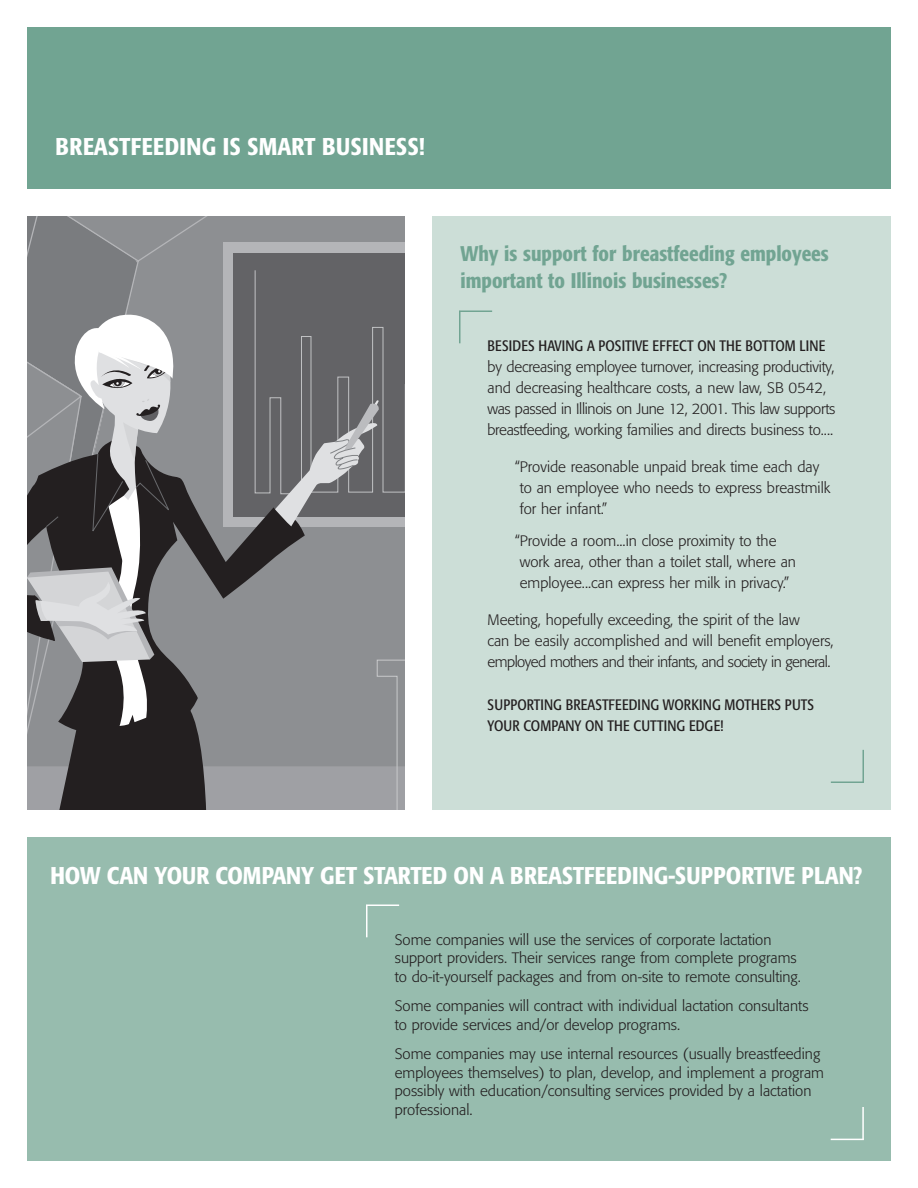
<style>
.page{position:relative;width:918px;height:1188px;background:#fff}
.page>*{position:absolute;margin:0;border:0;box-sizing:border-box;transform-origin:0 0}
.t1{font:500 condensed 24px "Formata";color:#fff}
.t2{font:500 condensed 24px "Formata";letter-spacing:.02em;color:#fff}
.t3{font:500 condensed 21px/27px "Formata";color:#71a492}
.t4{font:300 15px/21px "Formata";color:#231f20}
.t5{font:condensed 15px/21px "Formata";color:#231f20}
</style>
<div class="page">
<svg style="left:27px;top:216px;width:378px;height:594px"></svg>
<div style="left:27px;top:837px;width:864px;height:324px;background:#97bcae"></div>
<div style="left:27px;top:27px;width:864px;height:162px;background:#71a492"></div>
<div style="left:432px;top:216px;width:459px;height:594px;background:#ccded7"></div>
<hr style="left:831px;top:782px;width:33px;height:1px;background:#71a492">
<hr style="left:862px;top:750px;width:2px;height:33px;background:#71a492">
<hr style="left:831px;top:1139px;width:33px;height:1px;background:#fff">
<hr style="left:862px;top:1107px;width:2px;height:33px;background:#fff">
<hr style="left:459px;top:310px;width:33px;height:2px;background:#71a492">
<hr style="left:459px;top:311px;width:1px;height:32px;background:#71a492">
<hr style="left:366px;top:904px;width:33px;height:2px;background:#fff">
<hr style="left:366px;top:905px;width:2px;height:32px;background:#fff">
<h1 class="t2" style="left:56px;top:136px;width:371px">BREASTFEEDING IS SMART BUSINESS!</h1>
<h2 class="t3" style="left:460px;top:241px;width:370px">Why is support for breastfeeding employees important to Illinois businesses?</h2>
<p class="t5" style="left:488px;top:336px;width:339px">BESIDES HAVING A POSITIVE EFFECT ON THE BOTTOM LINE</p>
<p class="t4" style="left:487px;top:357px;width:349px">by decreasing employee turnover, increasing productivity, and decreasing healthcare costs, a new law, SB 0542, was passed in Illinois on June 12, 2001. This law supports breastfeeding, working families and directs business to....</p>
<p class="t4" style="left:520px;top:457px;width:312px;text-indent:-5px">“Provide reasonable unpaid break time each day to an employee who needs to express breastmilk for her infant.”</p>
<p class="t4" style="left:520px;top:531px;width:278px;text-indent:-5px">“Provide a room...in close proximity to the work area, other than a toilet stall, where an employee...can express her milk in privacy.”</p>
<p class="t4" style="left:487px;top:610px;width:348px">Meeting, hopefully exceeding, the spirit of the law<br>can be easily accomplished and will benefit employers, employed mothers and their infants, and society in general.</p>
<p class="t5" style="left:487px;top:695px;width:328px">SUPPORTING BREASTFEEDING WORKING MOTHERS PUTS<br>YOUR COMPANY ON THE CUTTING EDGE!</p>
<h1 class="t1" style="left:50px;top:865px;width:814px">HOW CAN YOUR COMPANY GET STARTED ON A BREASTFEEDING-SUPPORTIVE PLAN?</h1>
<p class="t4" style="left:395px;top:931px;width:408px;line-height:18.6px">Some companies will use the services of corporate lactation support providers. Their services range from complete programs to do-it-yourself packages and from on-site to remote consulting.</p>
<p class="t4" style="left:395px;top:998px;width:415px;line-height:18.6px">Some companies will contract with individual lactation consultants to provide services and/or develop programs.</p>
<p class="t4" style="left:395px;top:1046px;width:431px;line-height:18.6px">Some companies may use internal resources (usually breastfeeding employees themselves) to plan, develop, and implement a program possibly with education/consulting services provided by a lactation professional.</p>
</div>
